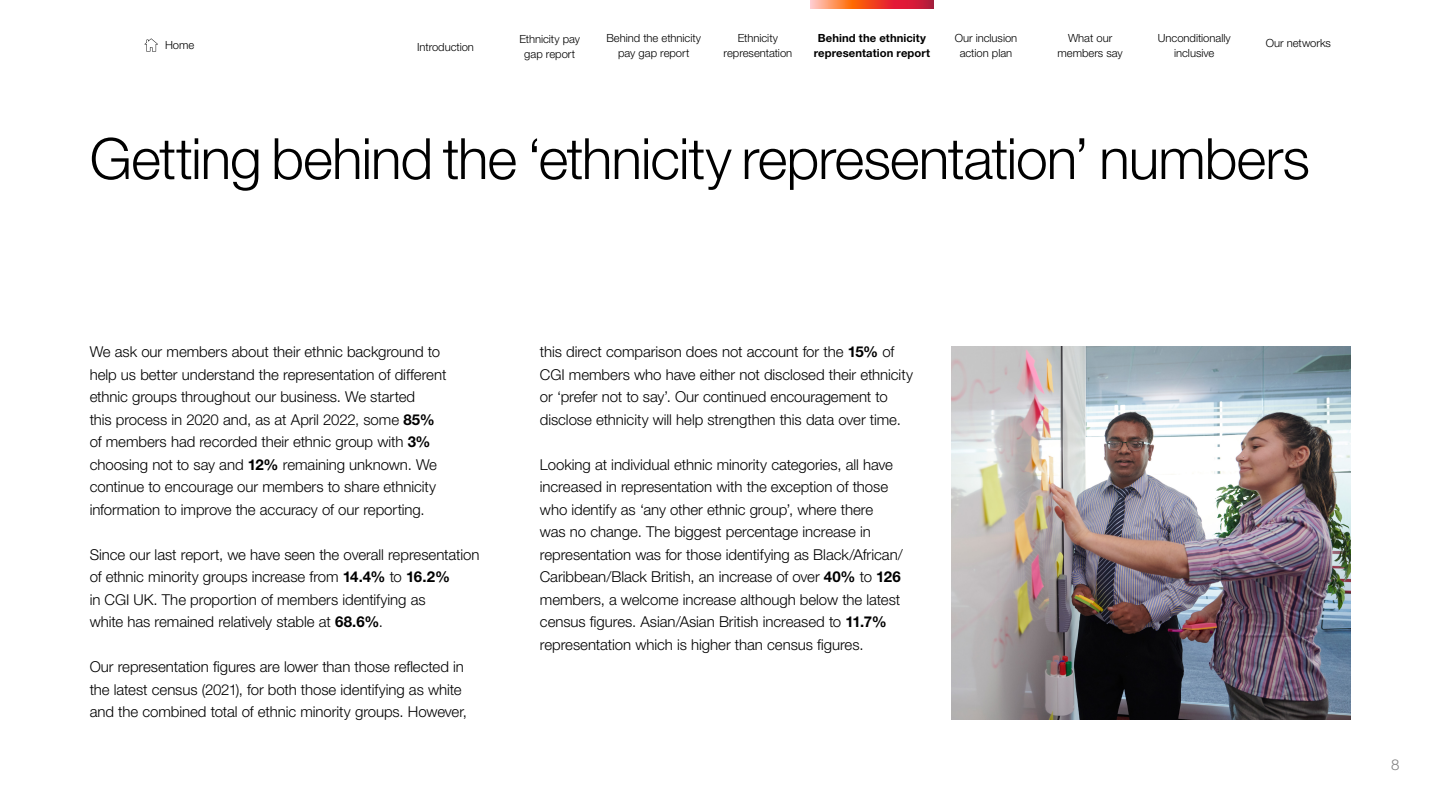
<style>
.page{position:relative;width:1440px;height:810px;background:#fff}
.page>*{position:absolute;margin:0;border:0;box-sizing:border-box;transform-origin:0 0}
.t1{font:300 57px "Helvetica Neue LT Pro";letter-spacing:-.02em;color:#000}
.t2{font:300 15px/22.5px "Helvetica Neue LT Pro";letter-spacing:-.005em;color:#000}
.t3{font:300 15px "Helvetica Neue LT Pro";color:#808080}
.t4{font:300 11.25px/15px "Helvetica Neue LT Pro";letter-spacing:-.005em;color:#000;text-align:center}
.t5{font:700 11.25px/15px "Helvetica Neue LT Pro";letter-spacing:.005em;color:#000;text-align:center}
.s1{font-weight:700}
</style>
<div class="page">
<img style="left:951px;top:346px;width:399px;height:374px">
<svg style="left:810px;top:0;width:123px;height:8px"></svg>
<svg style="left:144px;top:38px;width:14px;height:14px"></svg>
<p class="t4" style="left:165px;top:37px;width:31px">Home</p>
<p class="t4" style="left:417px;top:39px;width:58px">Introduction</p>
<p class="t4" style="left:519px;top:31px;width:62px">Ethnicity pay gap report</p>
<p class="t4" style="left:606px;top:30px;width:96px">Behind the ethnicity pay gap report</p>
<p class="t4" style="left:723px;top:30px;width:70px">Ethnicity representation</p>
<p class="t5" style="left:813px;top:30px;width:118px">Behind the ethnicity representation report</p>
<p class="t4" style="left:954px;top:30px;width:64px">Our inclusion action plan</p>
<p class="t4" style="left:1057px;top:30px;width:67px">What our members say</p>
<p class="t4" style="left:1157px;top:30px;width:74px">Unconditionally inclusive</p>
<p class="t4" style="left:1265px;top:35px;width:67px">Our networks</p>
<h1 class="t1" style="left:90px;top:124px;width:1221px">Getting behind the ‘ethnicity representation’ numbers</h1>
<p class="t2" style="left:90px;top:340px;width:358px">We ask our members about their ethnic background to help us better understand the representation of different ethnic groups throughout our business. We started<br>this process in 2020 and, as at April 2022, some <span class="s1">85% </span>of members had recorded their ethnic group with <span class="s1">3% </span>choosing not to say and <span class="s1">12%</span> remaining unknown. We continue to encourage our members to share ethnicity information to improve the accuracy of our reporting.</p>
<p class="t2" style="left:90px;top:543px;width:391px">Since our last report, we have seen the overall representation of ethnic minority groups increase from <span class="s1">14.4%</span> to <span class="s1">16.2%<br></span>in CGI UK. The proportion of members identifying as<br>white has remained relatively stable at <span class="s1">68.6%</span>.</p>
<p class="t2" style="left:90px;top:655px;width:379px">Our representation figures are lower than those reflected in the latest census (2021), for both those identifying as white and the combined total of ethnic minority groups. However,</p>
<p class="t2" style="left:540px;top:340px;width:374px">this direct comparison does not account for the <span class="s1">15%</span> of CGI members who have either not disclosed their ethnicity or ‘prefer not to say’. Our continued encouragement to disclose ethnicity will help strengthen this data over time.</p>
<p class="t2" style="left:540px;top:453px;width:364px">Looking at individual ethnic minority categories, all have increased in representation with the exception of those who identify as ‘any other ethnic group’, where there<br>was no change. The biggest percentage increase in representation was for those identifying as Black/African/ Caribbean/Black British, an increase of over <span class="s1">40%</span> to <span class="s1">126 </span>members, a welcome increase although below the latest census figures. Asian/Asian British increased to <span class="s1">11.7% </span>representation which is higher than census figures.</p>
<p class="t3" style="left:1390px;top:756px;width:10px">8</p>
</div>
